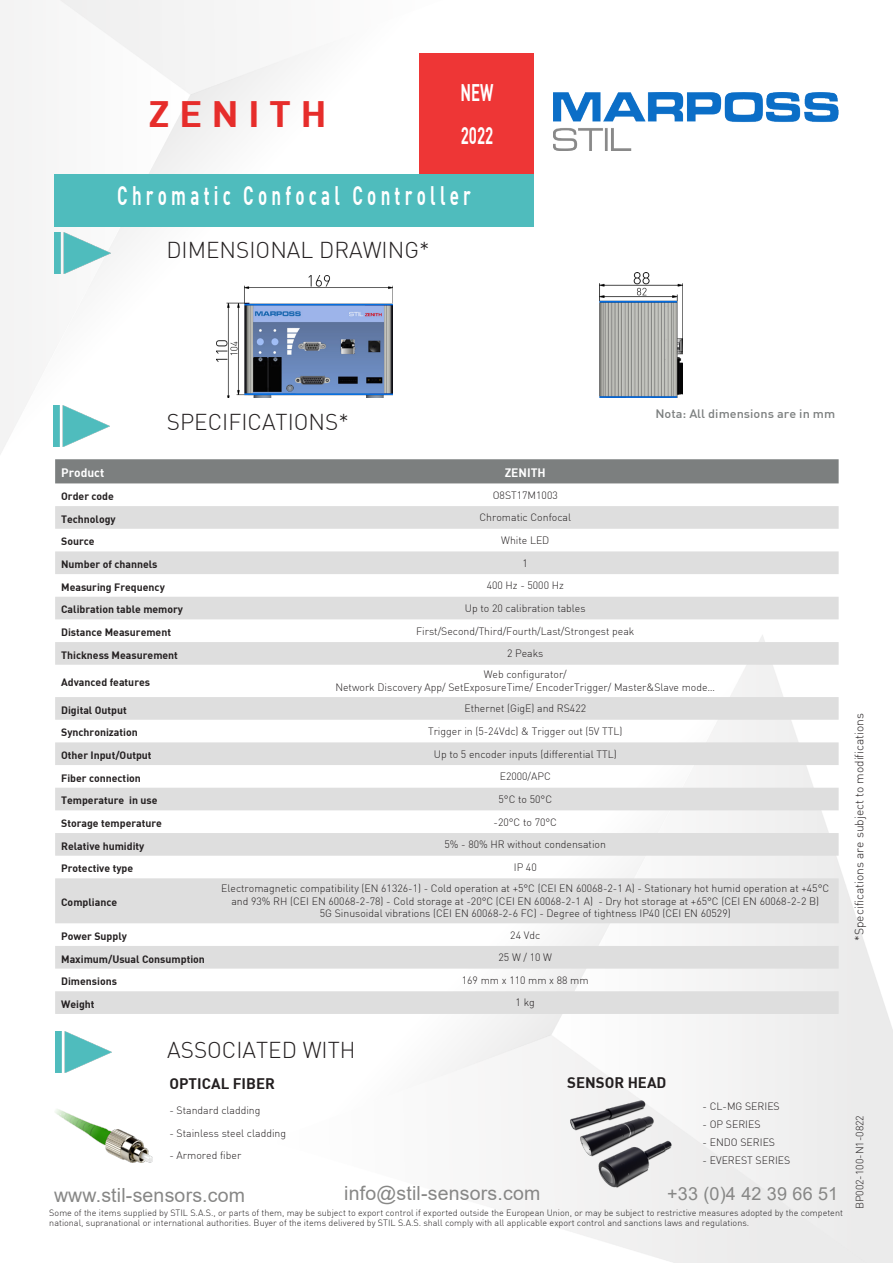
<style>
.page{position:relative;width:893px;height:1263px;background:#fff}
.page>*{position:absolute;margin:0;border:0;box-sizing:border-box;transform-origin:0 0}
.t1{font:36px "DIN Bold";letter-spacing:.24em;color:#e62d2b;scale:1.07 1}
.t2{font:26.25px "DIN Bold";letter-spacing:.25em;color:#fff;scale:.65 1}
.t3{font:23.55px "DIN Bold";color:#fff;scale:.64 1}
.t4{font:300 22.5px "DIN";color:#231f20}
.t5{font:19.5px "Arial";letter-spacing:.01em;color:#878786}
.t6{font:18px "Arial";letter-spacing:.01em;color:#878786}
.t7{font:15px "DIN Bold";color:#231f20}
.t8{font:300 12px "DIN";color:#231f20}
.t9{font:500 12px "DIN";color:#7c7f7f;scale:1.06 1}
.t10{font:12px "DIN Bold";color:#fff}
.t11{font:300 10.5px/12.6px "DIN";color:#231f20;text-align:center}
.t12{font:10.5px "DIN Bold";color:#231f20}
.t13{font:300 9px/10.8px "DIN";color:#231f20}
</style>
<div class="page">
<img style="left:0;top:0;width:893px;height:1263px">
<img style="left:54px;top:233px;width:56px;height:41px">
<img style="left:53px;top:405px;width:56px;height:41px">
<div style="left:55px;top:459px;width:784px;height:24px;background:#7c7f7f"></div>
<svg style="left:55px;top:506px;width:784px;height:508px;fill:#dedede"></svg>
<img style="left:216px;top:275px;width:177px;height:123px">
<img style="left:600px;top:272px;width:82px;height:125px">
<img style="left:55px;top:1031px;width:56px;height:41px">
<img style="left:54px;top:1109px;width:99px;height:53px">
<img style="left:567px;top:1095px;width:108px;height:94px">
<img style="left:553px;top:93px;width:286px;height:57px">
<div style="left:420px;top:54px;width:114px;height:120px;background:#ee3636"></div>
<div style="left:54px;top:174px;width:480px;height:52px;background:#4fbcbd"></div>
<p class="t1" style="left:149px;top:91px;width:168px">ZENITH</p>
<p class="t3" style="left:460px;top:77px;width:53px">NEW</p>
<p class="t3" style="left:461px;top:121px;width:52px">2022</p>
<p class="t2" style="left:117px;top:178px;width:546px">Chromatic Confocal Controller</p>
<p class="t4" style="left:166px;top:236px;width:265px">DIMENSIONAL DRAWING*</p>
<p class="t4" style="left:167px;top:408px;width:183px">SPECIFICATIONS*</p>
<p class="t9" style="left:655px;top:406px;width:171px">Nota: All dimensions are in mm</p>
<p class="t10" style="left:61px;top:465px;width:45px">Product</p>
<p class="t10" style="left:505px;top:465px;width:43px">ZENITH</p>
<p class="t12" style="left:61px;top:489px;width:54px">Order code</p>
<p class="t11" style="left:493px;top:488px;width:67px">O8ST17M1003</p>
<p class="t12" style="left:61px;top:512px;width:56px">Technology</p>
<p class="t11" style="left:479px;top:511px;width:93px">Chromatic Confocal</p>
<p class="t12" style="left:61px;top:535px;width:35px">Source</p>
<p class="t11" style="left:501px;top:534px;width:50px">White LED</p>
<p class="t12" style="left:61px;top:557px;width:98px">Number of channels</p>
<p class="t11" style="left:523px;top:556px;width:7px">1</p>
<p class="t12" style="left:61px;top:580px;width:105px">Measuring Frequency</p>
<p class="t11" style="left:487px;top:579px;width:79px">400 Hz - 5000 Hz</p>
<p class="t12" style="left:61px;top:603px;width:124px">Calibration table memory</p>
<p class="t11" style="left:465px;top:602px;width:122px">Up to 20 calibration tables</p>
<p class="t12" style="left:61px;top:625px;width:111px">Distance Measurement</p>
<p class="t11" style="left:416px;top:624px;width:220px">First/Second/Third/Fourth/Last/Strongest peak</p>
<p class="t12" style="left:61px;top:648px;width:118px">Thickness Measurement</p>
<p class="t11" style="left:507px;top:647px;width:38px">2 Peaks</p>
<p class="t12" style="left:61px;top:675px;width:90px">Advanced features</p>
<p class="t11" style="left:484px;top:668px;width:85px">Web configurator/</p>
<p class="t11" style="left:335px;top:681px;width:381px">Network Discovery App/ SetExposureTime/ EncoderTrigger/ Master&amp;Slave mode…</p>
<p class="t12" style="left:61px;top:703px;width:67px">Digital Output</p>
<p class="t11" style="left:464px;top:702px;width:123px">Ethernet (GigE) and RS422</p>
<p class="t12" style="left:61px;top:726px;width:78px">Synchronization</p>
<p class="t11" style="left:428px;top:725px;width:196px">Trigger in (5-24Vdc) &amp; Trigger out (5V TTL)</p>
<p class="t12" style="left:61px;top:748px;width:92px">Other Input/Output</p>
<p class="t11" style="left:434px;top:747px;width:184px">Up to 5 encoder inputs (differential TTL)</p>
<p class="t12" style="left:61px;top:771px;width:81px">Fiber connection</p>
<p class="t11" style="left:500px;top:770px;width:53px">E2000/APC</p>
<p class="t12" style="left:61px;top:794px;width:98px">Temperature in use</p>
<p class="t11" style="left:498px;top:793px;width:55px">5°C to 50°C</p>
<p class="t12" style="left:61px;top:816px;width:102px">Storage temperature</p>
<p class="t11" style="left:493px;top:815px;width:65px">-20°C to 70°C</p>
<p class="t12" style="left:61px;top:839px;width:85px">Relative humidity</p>
<p class="t11" style="left:445px;top:838px;width:163px">5% - 80% HR without condensation</p>
<p class="t12" style="left:61px;top:862px;width:74px">Protective type</p>
<p class="t11" style="left:514px;top:861px;width:24px">IP 40</p>
<p class="t12" style="left:61px;top:895px;width:58px">Compliance</p>
<p class="t11" style="left:221px;top:882px;width:609px">Electromagnetic compatibility (EN 61326-1) - Cold operation at +5°C (CEI EN 60068-2-1 A) - Stationary hot humid operation at +45°C and 93% RH (CEI EN 60068-2-78) - Cold storage at -20°C (CEI EN 60068-2-1 A) - Dry hot storage at +65°C (CEI EN 60068-2-2 B)</p>
<p class="t11" style="left:320px;top:907px;width:412px">5G Sinusoidal vibrations (CEI EN 60068-2-6 FC) - Degree of tightness IP40 (CEI EN 60529)</p>
<p class="t12" style="left:61px;top:929px;width:67px">Power Supply</p>
<p class="t11" style="left:510px;top:928px;width:31px">24 Vdc</p>
<p class="t12" style="left:61px;top:952px;width:145px">Maximum/Usual Consumption</p>
<p class="t11" style="left:498px;top:951px;width:55px">25 W / 10 W</p>
<p class="t12" style="left:61px;top:975px;width:57px">Dimensions</p>
<p class="t11" style="left:462px;top:974px;width:128px">169 mm x 110 mm x 88 mm</p>
<p class="t12" style="left:61px;top:997px;width:35px">Weight</p>
<p class="t11" style="left:516px;top:996px;width:21px">1 kg</p>
<p class="t4" style="left:167px;top:1036px;width:190px">ASSOCIATED WITH</p>
<p class="t7" style="left:170px;top:1073px;width:107px">OPTICAL FIBER</p>
<p class="t7" style="left:567px;top:1073px;width:101px">SENSOR HEAD</p>
<p class="t11" style="left:169px;top:1104px;width:93px">- Standard cladding</p>
<p class="t11" style="left:169px;top:1126px;width:118px">- Stainless steel cladding</p>
<p class="t11" style="left:169px;top:1149px;width:73px">- Armored fiber</p>
<p class="t11" style="left:703px;top:1100px;width:79px">- CL-MG SERIES</p>
<p class="t11" style="left:703px;top:1118px;width:59px">- OP SERIES</p>
<p class="t11" style="left:703px;top:1136px;width:74px">- ENDO SERIES</p>
<p class="t11" style="left:703px;top:1154px;width:89px">- EVEREST SERIES</p>
<p class="t5" style="left:54px;top:1182px;width:193px">www.stil-sensors.com</p>
<p class="t5" style="left:344px;top:1179px;width:197px">info@stil-sensors.com</p>
<p class="t6" style="left:667px;top:1181px;width:173px">+33 (0)4 42 39 66 51</p>
<p class="t13" style="left:49px;top:1207px;width:795px">Some of the items supplied by STIL S.A.S., or parts of them, may be subject to export control if exported outside the European Union, or may be subject to restrictive measures adopted by the competent national, supranational or international authorities. Buyer of the items delivered by STIL S.A.S. shall comply with all applicable export control and sanctions laws and regulations.</p>
<p class="t8" style="left:852px;top:941px;width:229px;rotate:-90deg">*Specifications are subject to modifications</p>
<p class="t11" style="left:853px;top:1209px;width:96px;rotate:-90deg">BP002-100-N1-0822</p>
</div>
